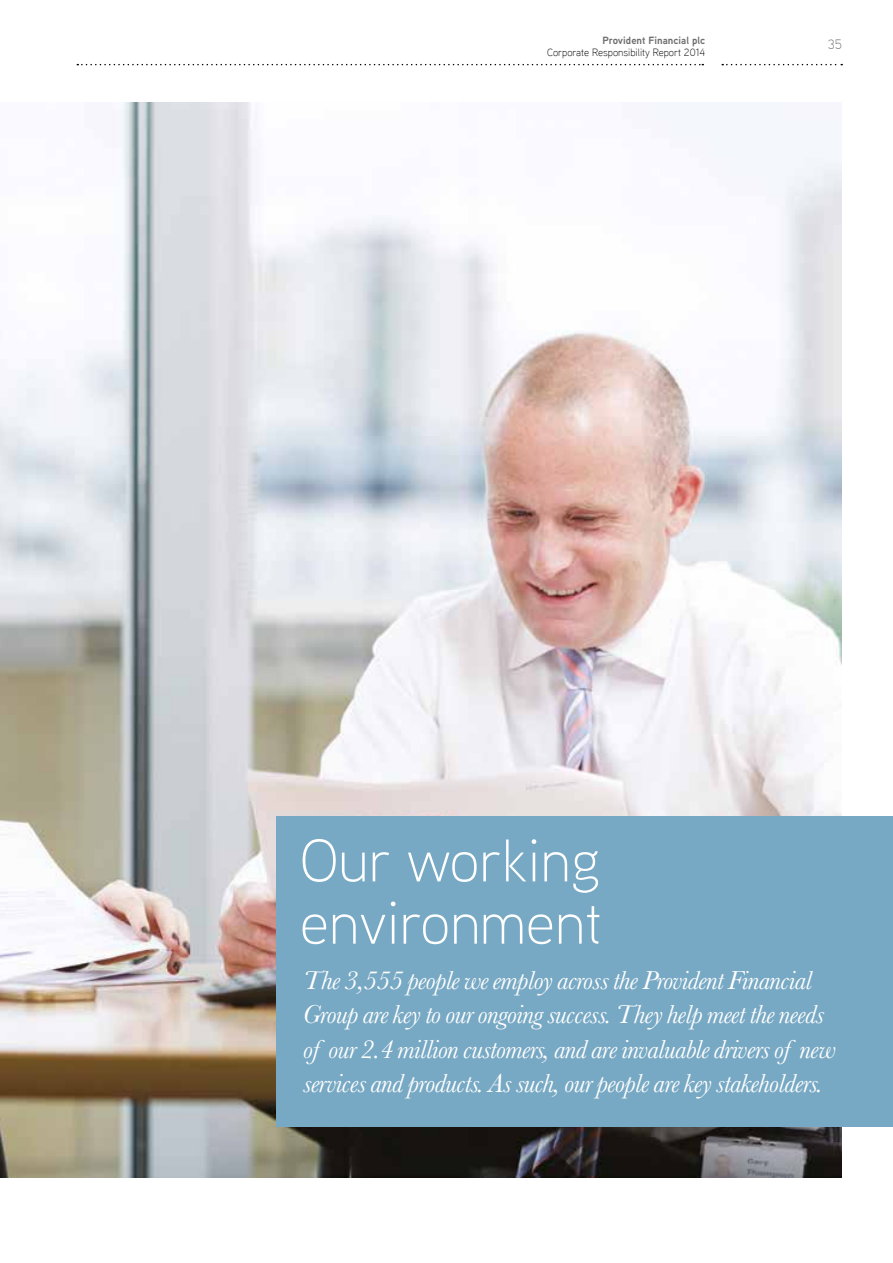
<style>
.page{position:relative;width:893px;height:1263px;background:#fff}
.page>*{position:absolute;margin:0;border:0;box-sizing:border-box;transform-origin:0 0}
.t1{font:300 60px/62.2px "Aaux Next";color:#fff}
.t2{font:italic 27px/34.5px "Baskerville";letter-spacing:-.02em;color:#fff}
.t3{font:300 13.5px "Aaux Next";color:#706f6f}
.t4{font:300 10.5px "Aaux Next";color:#000}
.t5{font:700 10.5px "Aaux Next";color:#706f6f}
</style>
<div class="page">
<svg style="left:722px;top:64px;width:120px;height:1px"></svg>
<svg style="left:77px;top:64px;width:626px;height:1px"></svg>
<img style="left:0;top:102px;width:842px;height:1076px">
<div style="left:276px;top:816px;width:617px;height:311px;background:#78a9c4"></div>
<p class="t5" style="left:602px;top:33px;width:104px">Provident Financial plc</p>
<p class="t4" style="left:547px;top:46px;width:160px">Corporate Responsibility Report 2014</p>
<p class="t3" style="left:828px;top:35px;width:16px">35</p>
<h1 class="t1" style="left:300px;top:827px;width:304px">Our working environment</h1>
<p class="t2" style="left:303px;top:963px;width:534px">The 3,555 people we employ across the Provident Financial Group are key to our ongoing success. They help meet the needs of our 2.4 million customers, and are invaluable drivers of new services and products. As such, our people are key stakeholders.</p>
</div>
